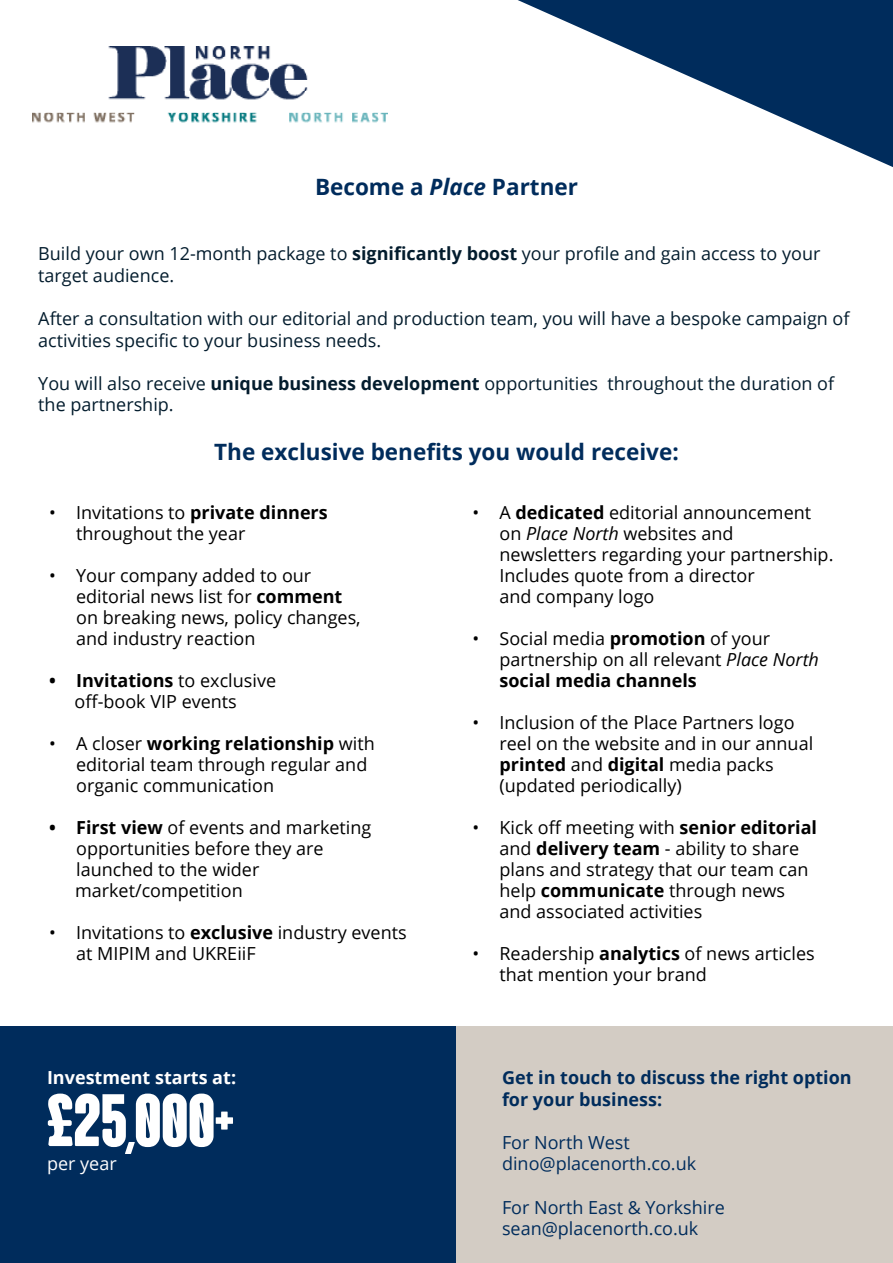
<style>
.page{position:relative;width:893px;height:1263px;background:#fff}
.page>*{position:absolute;margin:0;border:0;box-sizing:border-box;transform-origin:0 0}
.t1{font:700 condensed 72px "Coluna Rounded";color:#fff}
.t2{font:700 22.5px "Open Sans";color:#002c5c}
.t3{font:18px/21px "Open Sans";color:#000}
.t4{font:18px/21.6px "Open Sans";color:#031c2d}
.t5{font:18px/21.6px "Open Sans";color:#002c5c}
.t6{font:700 18px/21.6px "Open Sans";color:#002c5c}
.t7{font:700 18px "Open Sans";color:#fff}
.t8{font:18px "Open Sans";color:#fff}
.s1{font-style:italic}
.s2{font-weight:700}
</style>
<div class="page">
<img style="left:32px;top:47px;width:356px;height:76px">
<div style="left:455px;top:1027px;width:438px;height:236px;background:#d3ccc4"></div>
<svg style="left:518px;top:0;width:375px;height:167px"></svg>
<div style="left:0;top:1027px;width:455px;height:236px;background:#002c5c"></div>
<p class="t2" style="left:315px;top:171px;width:264px">Become a <span class="s1">Place</span> Partner</p>
<p class="t4" style="left:38px;top:242px;width:784px">Build your own 12-month package to <span class="s2">significantly boost</span> your profile and gain access to your target audience.</p>
<p class="t4" style="left:38px;top:307px;width:813px">After a consultation with our editorial and production team, you will have a bespoke campaign of activities specific to your business needs.</p>
<p class="t4" style="left:38px;top:372px;width:797px">You will also receive <span class="s2">unique business development</span> opportunities throughout the duration of the partnership.</p>
<p class="t2" style="left:214px;top:436px;width:466px">The exclusive benefits you would receive:</p>
<p class="t3" style="left:76px;top:501px;width:253px;text-indent:-27px">• Invitations to <span class="s2">private dinners </span>throughout the year</p>
<p class="t3" style="left:76px;top:564px;width:286px;text-indent:-27px">• Your company added to our editorial news list for <span class="s2">comment </span>on breaking news, policy changes, and industry reaction</p>
<p class="t3" style="left:75px;top:669px;width:203px;text-indent:-26px"><span class="s2">• Invitations</span> to exclusive off-book VIP events</p>
<p class="t3" style="left:76px;top:732px;width:300px;text-indent:-27px">• A closer <span class="s2">working relationship</span> with editorial team through regular and organic communication</p>
<p class="t3" style="left:75px;top:816px;width:298px;text-indent:-26px"><span class="s2">• First view</span> of events and marketing opportunities before they are launched to the wider market/competition</p>
<p class="t3" style="left:76px;top:921px;width:332px;text-indent:-27px">• Invitations to <span class="s2">exclusive</span> industry events at MIPIM and UKREiiF</p>
<p class="t3" style="left:499px;top:501px;width:335px;text-indent:-27px">• A <span class="s2">dedicated</span> editorial announcement on <span class="s1">Place North</span> websites and newsletters regarding your partnership.<br>Includes quote from a director<br>and company logo</p>
<p class="t3" style="left:499px;top:627px;width:321px;text-indent:-27px">• Social media <span class="s2">promotion</span> of your partnership on all relevant <span class="s1">Place North </span><span class="s2">social media channels</span></p>
<p class="t3" style="left:499px;top:711px;width:315px;text-indent:-27px">• Inclusion of the Place Partners logo reel on the website and in our annual <span class="s2">printed</span> and <span class="s2">digital</span> media packs (updated periodically)</p>
<p class="t3" style="left:499px;top:816px;width:319px;text-indent:-27px">• Kick off meeting with <span class="s2">senior editorial </span>and <span class="s2">delivery team</span> - ability to share plans and strategy that our team can help <span class="s2">communicate</span> through news and associated activities</p>
<p class="t3" style="left:499px;top:942px;width:317px;text-indent:-27px">• Readership <span class="s2">analytics</span> of news articles that mention your brand</p>
<p class="t7" style="left:47px;top:1065px;width:191px">Investment starts at:</p>
<h1 class="t1" style="left:47px;top:1081px;width:188px">£25,000+</h1>
<p class="t8" style="left:47px;top:1151px;width:71px">per year</p>
<p class="t6" style="left:502px;top:1066px;width:351px">Get in touch to discuss the right option for your business:</p>
<p class="t5" style="left:502px;top:1131px;width:196px">For North West dino@placenorth.co.uk</p>
<p class="t5" style="left:502px;top:1196px;width:224px">For North East &amp; Yorkshire sean@placenorth.co.uk</p>
</div>
